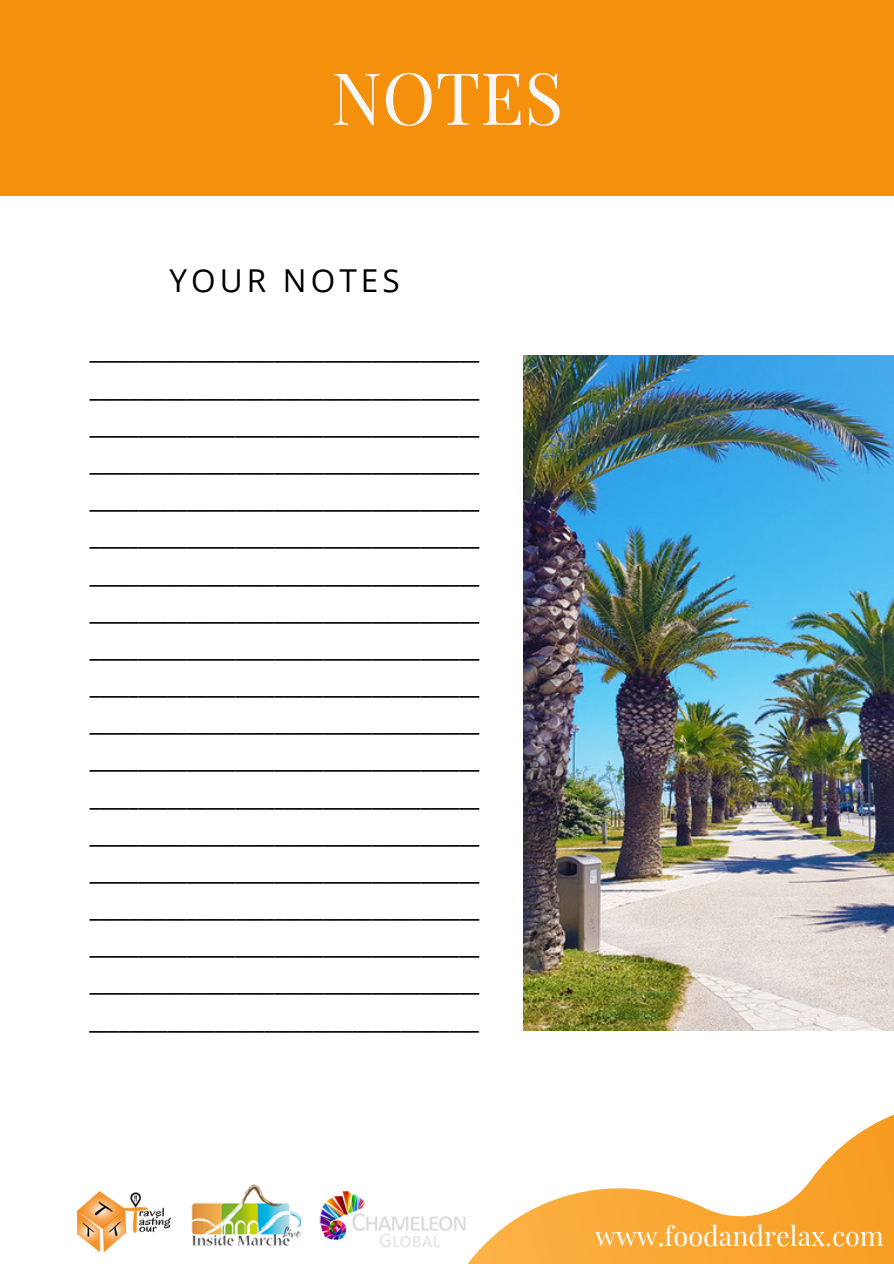
<style>
.page{position:relative;width:894px;height:1264px;background:#fff}
.page>*{position:absolute;margin:0;border:0;box-sizing:border-box;transform-origin:0 0}
.t1{font:72px "Playfair Display";color:#f8f7f8}
.t2{font:31.5px "Open Sans";letter-spacing:.13em;color:#000}
.t3{font:27px/37.2px "Trocchi";color:#000;text-align:justify}
.t4{font:27px "Playfair Display";color:#fff}
</style>
<div class="page">
<img style="left:523px;top:356px;width:370px;height:674px">
<div style="left:0;top:0;width:893px;height:196px;background:#f4900c"></div>
<svg style="left:300px;top:1115px;width:593px;height:148px"></svg>
<img style="left:209px;top:1184px;width:91px;height:62px">
<img style="left:76px;top:1191px;width:133px;height:62px">
<img style="left:316px;top:1191px;width:150px;height:56px">
<p class="t1" style="left:331px;top:47px;width:233px">NOTES</p>
<p class="t2" style="left:169px;top:258px;width:232px">YOUR NOTES</p>
<p class="t3" style="left:89px;top:333px;width:391px">________________________________________ ________________________________________ ________________________________________ ________________________________________ ________________________________________ ________________________________________ ________________________________________ ________________________________________ ________________________________________ ________________________________________ ________________________________________ ________________________________________ ________________________________________ ________________________________________ ________________________________________ ________________________________________ ________________________________________ ________________________________________ ________________________________________</p>
<p class="t4" style="left:595px;top:1216px;width:290px">www.foodandrelax.com</p>
</div>
